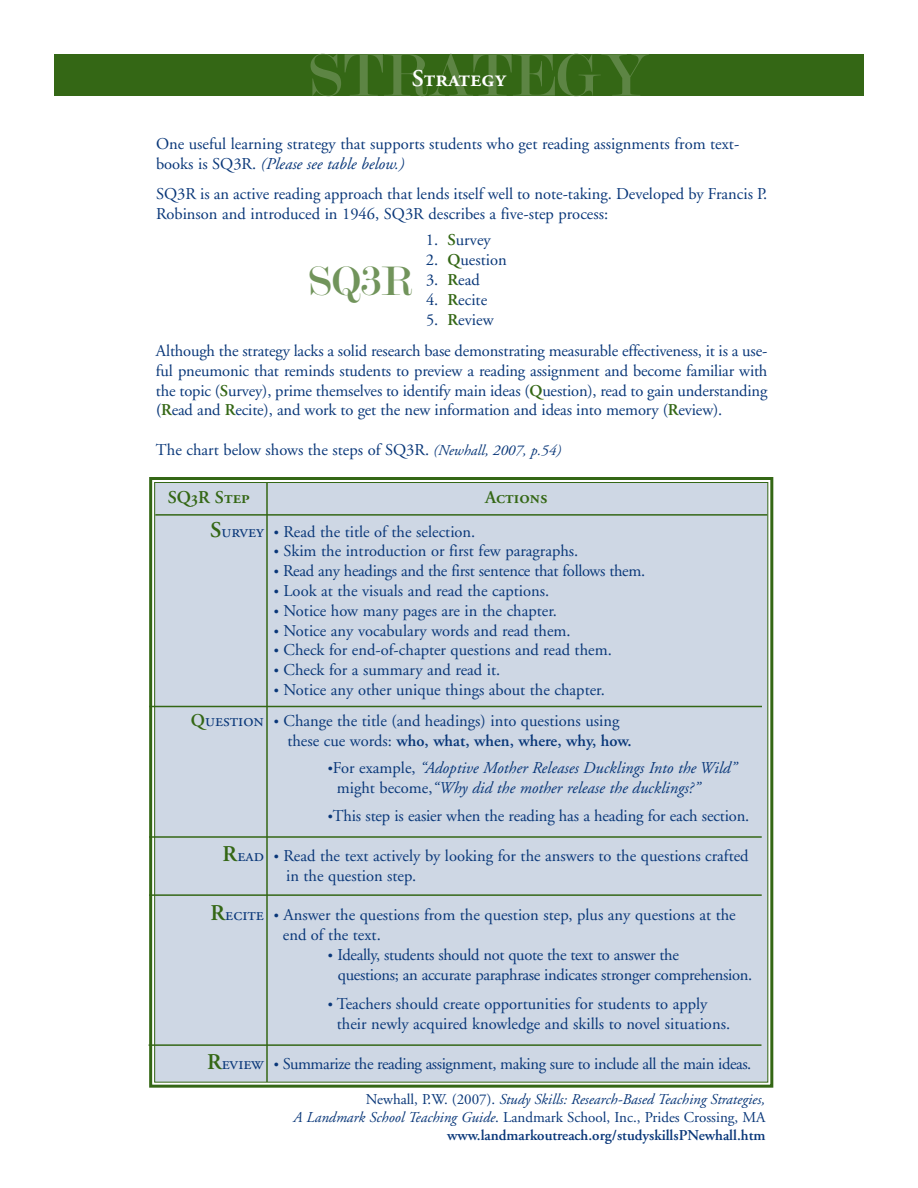
<style>
.page{position:relative;width:918px;height:1188px;background:#fff}
.page>*{position:absolute;margin:0;border:0;box-sizing:border-box;transform-origin:0 0}
.t1{font:63.9px "Modern";color:#5d8544}
.t2{font:43.95px "Modern";color:#71945b}
.t3{font:24px "Adobe Garamond Semibold SC";color:#fff}
.t4{font:18px "Adobe Garamond Regular SC";color:#093779}
.t5{font:18px "Adobe Garamond Semibold SC";color:#346715}
.t6{font:16.5px/19.8px "Adobe Garamond";color:#093779}
.t7{font:16.5px/19.8px "Adobe Garamond";letter-spacing:-.02em;color:#093779}
.t8{font:italic 16.5px/19.8px "Adobe Garamond";color:#093779}
.t9{font:16.5px "Adobe Garamond";letter-spacing:-.025em;color:#093779}
.t10{font:italic 15px/18px "Adobe Garamond";color:#093779;text-align:right}
.s1{font-style:italic}
.s2{font-weight:600;color:#346715}
.s3{font-family:"Adobe Garamond Semibold SC";color:#346715}
.s4{font-family:"Adobe Garamond Semibold SC"}
.s5{font-style:italic;font-size:15px}
.s6{font-family:"Adobe Garamond Semibold SC";font-size:22.5px;color:#346715}
.s7{font-size:13.5px}
.s8{font-weight:600}
.s9{font-style:normal;font-size:13.5px}
.s10{font-style:normal}
.s11{font-weight:600;font-style:normal}
</style>
<div class="page">
<div style="left:155px;top:483px;width:613px;height:599px;background:#ced7e4"></div>
<div style="left:149px;top:477px;width:624px;height:611px;border:3px solid #346715"></div>
<div style="left:54px;top:54px;width:810px;height:41px;background:#346715"></div>
<hr style="left:266px;top:482px;width:2px;height:600px;background:#346715">
<hr style="left:149px;top:706px;width:613px;height:1px;background:#346715">
<hr style="left:149px;top:836px;width:613px;height:2px;background:#346715">
<hr style="left:149px;top:894px;width:613px;height:2px;background:#346715">
<hr style="left:149px;top:1044px;width:612px;height:2px;background:#346715">
<hr style="left:155px;top:514px;width:612px;height:2px;background:#346715">
<h1 class="t1" style="left:309px;top:44px;width:339px">STRATEGY</h1>
<h3 class="t3" style="left:412px;top:68px;width:96px">Strategy</h3>
<p class="t6" style="left:156px;top:135px;width:585px">One useful learning strategy that supports students who get reading assignments from text&shy;books is SQ3R. <span class="s1">(Please see table below.)</span></p>
<p class="t6" style="left:156px;top:185px;width:613px">SQ3R is an active reading approach that lends itself well to note-taking. Developed by Francis P.<br>Robinson and introduced in 1946, SQ3R describes a five-step process:</p>
<p class="t6" style="left:426px;top:232px;width:66px">1. <span class="s2">S</span>urvey</p>
<p class="t6" style="left:426px;top:251px;width:82px">2. <span class="s2">Q</span>uestion</p>
<p class="t6" style="left:426px;top:271px;width:55px">3. <span class="s2">R</span>ead</p>
<p class="t6" style="left:426px;top:291px;width:63px">4. <span class="s2">R</span>ecite</p>
<p class="t6" style="left:156px;top:305px;width:613px;line-height:31.3px;text-align:center">5. <span class="s2">R</span>eview<br>Although the strategy lacks a solid research base demonstrating measurable effectiveness, it is a use-</p>
<p class="t6" style="left:156px;top:362px;width:613px;text-align:justify">ful pneumonic that reminds students to preview a reading assignment and become familiar with the topic (<span class="s3">S</span>urvey), prime themselves to identify main ideas (<span class="s3">Q</span>uestion), read to gain understanding <span class="s4">(</span><span class="s3">R</span>ead and <span class="s3">R</span>ecite), and work to get the new information and ideas into memory (<span class="s3">R</span>eview).</p>
<p class="t6" style="left:156px;top:441px;width:407px">The chart below shows the steps of SQ3R. <span class="s5">(Newhall, 2007, p.54)</span></p>
<h2 class="t2" style="left:309px;top:259px;width:105px">SQ3R</h2>
<p class="t5" style="left:168px;top:491px;width:84px">SQ3R Step</p>
<p class="t4" style="left:210px;top:524px;width:55px"><span class="s6">S</span>urvey</p>
<p class="t4" style="left:191px;top:713px;width:75px"><span class="s3">Q</span>uestion</p>
<p class="t4" style="left:223px;top:848px;width:43px"><span class="s6">R</span>ead</p>
<p class="t4" style="left:211px;top:907px;width:55px"><span class="s6">R</span>ecite</p>
<p class="t4" style="left:207px;top:1056px;width:58px"><span class="s6">R</span>eview</p>
<p class="t5" style="left:485px;top:491px;width:64px">Actions</p>
<p class="t6" style="left:274px;top:523px;width:203px"><span class="s7">•</span> Read the title of the selection.</p>
<p class="t6" style="left:274px;top:543px;width:306px"><span class="s7">•</span> Skim the introduction or first few paragraphs.</p>
<p class="t7" style="left:274px;top:563px;width:373px"><span class="s7">•</span> Read any headings and the first sentence that follows them.</p>
<p class="t6" style="left:274px;top:582px;width:277px"><span class="s7">•</span> Look at the visuals and read the captions.</p>
<p class="t6" style="left:274px;top:602px;width:285px"><span class="s7">•</span> Notice how many pages are in the chapter.</p>
<p class="t6" style="left:274px;top:622px;width:298px"><span class="s7">•</span> Notice any vocabulary words and read them.</p>
<p class="t6" style="left:274px;top:642px;width:340px"><span class="s7">•</span> Check for end-of-chapter questions and read them.</p>
<p class="t6" style="left:274px;top:662px;width:228px"><span class="s7">•</span> Check for a summary and read it.</p>
<p class="t6" style="left:274px;top:681px;width:333px"><span class="s7">•</span> Notice any other unique things about the chapter.</p>
<p class="t6" style="left:287px;top:713px;width:346px;text-indent:-14px"><span class="s7">•</span> Change the title (and headings) into questions using these cue words: <span class="s8">who, what, when, where, why, how.</span></p>
<p class="t8" style="left:337px;top:759px;width:401px;text-indent:-9px"><span class="s9">•</span><span class="s10">For example,</span> “Adoptive Mother Releases Ducklings Into the Wild” <span class="s10">might become,</span>“Why did the mother release the ducklings?”</p>
<p class="t6" style="left:328px;top:807px;width:423px"><span class="s7">•</span>This step is easier when the reading has a heading for each section.</p>
<p class="t6" style="left:286px;top:847px;width:464px;text-indent:-12px"><span class="s7">•</span> Read the text actively by looking for the answers to the questions crafted in the question step.</p>
<p class="t6" style="left:283px;top:906px;width:454px;text-indent:-9px"><span class="s7">•</span> Answer the questions from the question step, plus any questions at the end of the text.</p>
<p class="t7" style="left:338px;top:946px;width:416px;text-indent:-10px"><span class="s7">•</span> Ideally, students should not quote the text to answer the<br>questions; an accurate paraphrase indicates stronger comprehension.</p>
<p class="t6" style="left:337px;top:996px;width:395px;text-indent:-9px"><span class="s7">•</span> Teachers should create opportunities for students to apply their newly acquired knowledge and skills to novel situations.</p>
<p class="t9" style="left:274px;top:1057px;width:479px"><span class="s7">•</span> Summarize the reading assignment, making sure to include all the main ideas.</p>
<p class="t10" style="left:293px;top:1092px;width:474px"><span class="s10">Newhall, P.W. (2007).</span> Study Skills: Research-Based Teaching Strategies,<br>A Landmark School Teaching Guide<span class="s10">. Landmark School, Inc., Prides Crossing, MA </span><span class="s11">www.landmarkoutreach.org/studyskillsPNewhall.htm</span></p>
</div>
